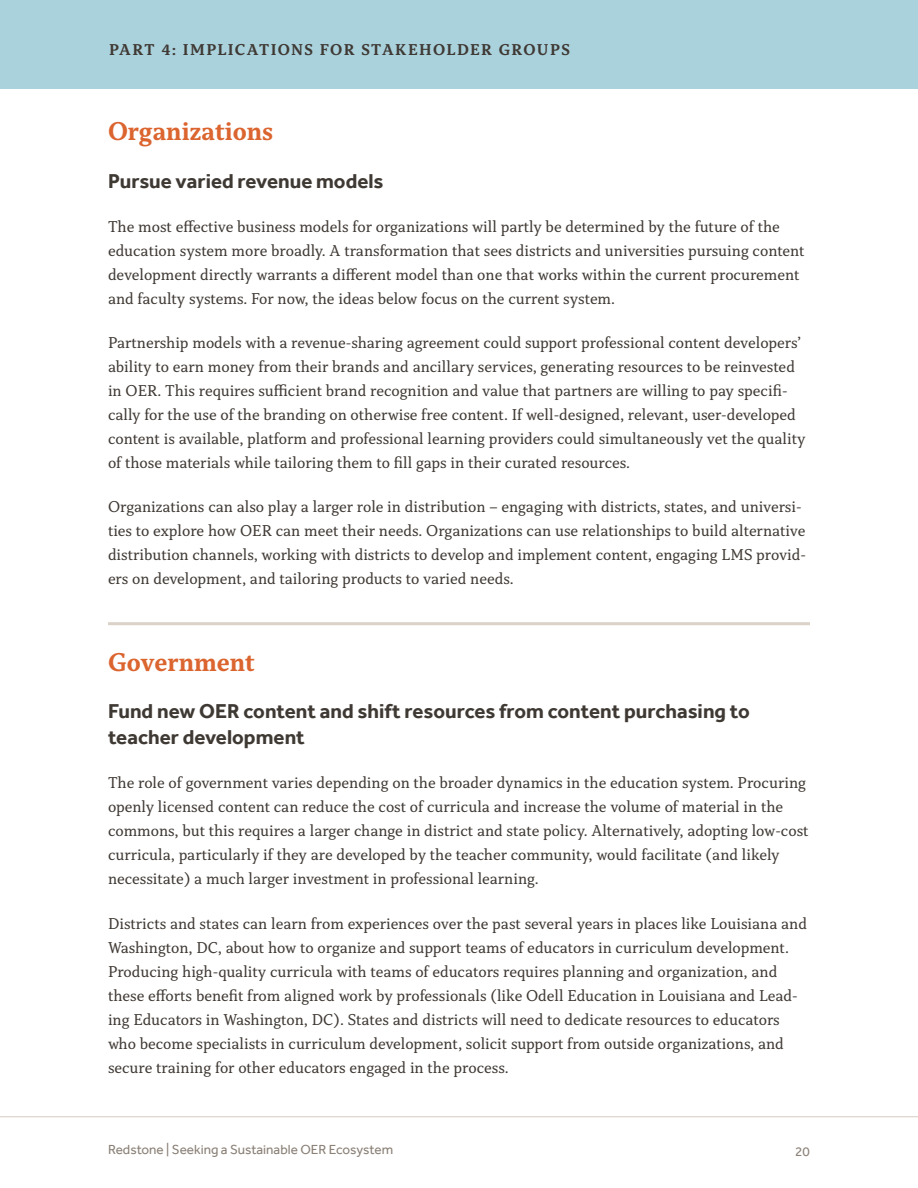
<style>
.page{position:relative;width:918px;height:1188px;background:#fff}
.page>*{position:absolute;margin:0;border:0;box-sizing:border-box;transform-origin:0 0}
.t1{font:700 27px "Capitolina";color:#db642f}
.t2{font:700 20.7px/25.5px "Effra";color:#3f3934}
.t3{font:16.5px/24px "Capitolina";color:#3f3934}
.t4{font:700 16.5px "Capitolina";letter-spacing:.08em;color:#3f3934}
.t5{font:13.5px "Effra";color:#8b8177}
</style>
<div class="page">
<div style="left:0;top:0;width:918px;height:89px;background:#aad2dc"></div>
<hr style="left:0;top:1116px;width:918px;height:1px;background:#dbd2c8">
<hr style="left:108px;top:622px;width:702px;height:3px;background:#dbd2c8">
<p class="t4" style="left:109px;top:40px;width:462px">PART 4: IMPLICATIONS FOR STAKEHOLDER GROUPS</p>
<h1 class="t1" style="left:108px;top:115px;width:167px">Organizations</h1>
<p class="t2" style="left:108px;top:167px;width:277px">Pursue varied revenue models</p>
<p class="t3" style="left:108px;top:215px;width:698px">The most effective business models for organizations will partly be determined by the future of the education system more broadly. A transformation that sees districts and universities pursuing content development directly warrants a different model than one that works within the current procurement and faculty systems. For now, the ideas below focus on the current system.</p>
<p class="t3" style="left:108px;top:331px;width:699px">Partnership models with a revenue-sharing agreement could support professional content developers’ ability to earn money from their brands and ancillary services, generating resources to be reinvested in OER. This requires sufficient brand recognition and value that partners are willing to pay specifi&shy;cally for the use of the branding on otherwise free content. If well-designed, relevant, user-developed content is available, platform and professional learning providers could simultaneously vet the quality of those materials while tailoring them to fill gaps in their curated resources.</p>
<p class="t3" style="left:108px;top:495px;width:700px">Organizations can also play a larger role in distribution – engaging with districts, states, and universi&shy;ties to explore how OER can meet their needs. Organizations can use relationships to build alternative distribution channels, working with districts to develop and implement content, engaging LMS provid&shy;ers on development, and tailoring products to varied needs.</p>
<h1 class="t1" style="left:108px;top:646px;width:148px">Government</h1>
<p class="t2" style="left:108px;top:698px;width:643px">Fund new OER content and shift resources from content purchasing to teacher development</p>
<p class="t3" style="left:108px;top:771px;width:702px">The role of government varies depending on the broader dynamics in the education system. Procuring openly licensed content can reduce the cost of curricula and increase the volume of material in the commons, but this requires a larger change in district and state policy. Alternatively, adopting low-cost curricula, particularly if they are developed by the teacher community, would facilitate (and likely necessitate) a much larger investment in professional learning.</p>
<p class="t3" style="left:108px;top:911px;width:701px">Districts and states can learn from experiences over the past several years in places like Louisiana and Washington, DC, about how to organize and support teams of educators in curriculum development.<br>Producing high-quality curricula with teams of educators requires planning and organization, and these efforts benefit from aligned work by professionals (like Odell Education in Louisiana and Lead&shy;ing Educators in Washington, DC). States and districts will need to dedicate resources to educators who become specialists in curriculum development, solicit support from outside organizations, and secure training for other educators engaged in the process.</p>
<p class="t5" style="left:108px;top:1141px;width:287px">Redstone | Seeking a Sustainable OER Ecosystem</p>
<p class="t5" style="left:795px;top:1144px;width:16px">20</p>
</div>
